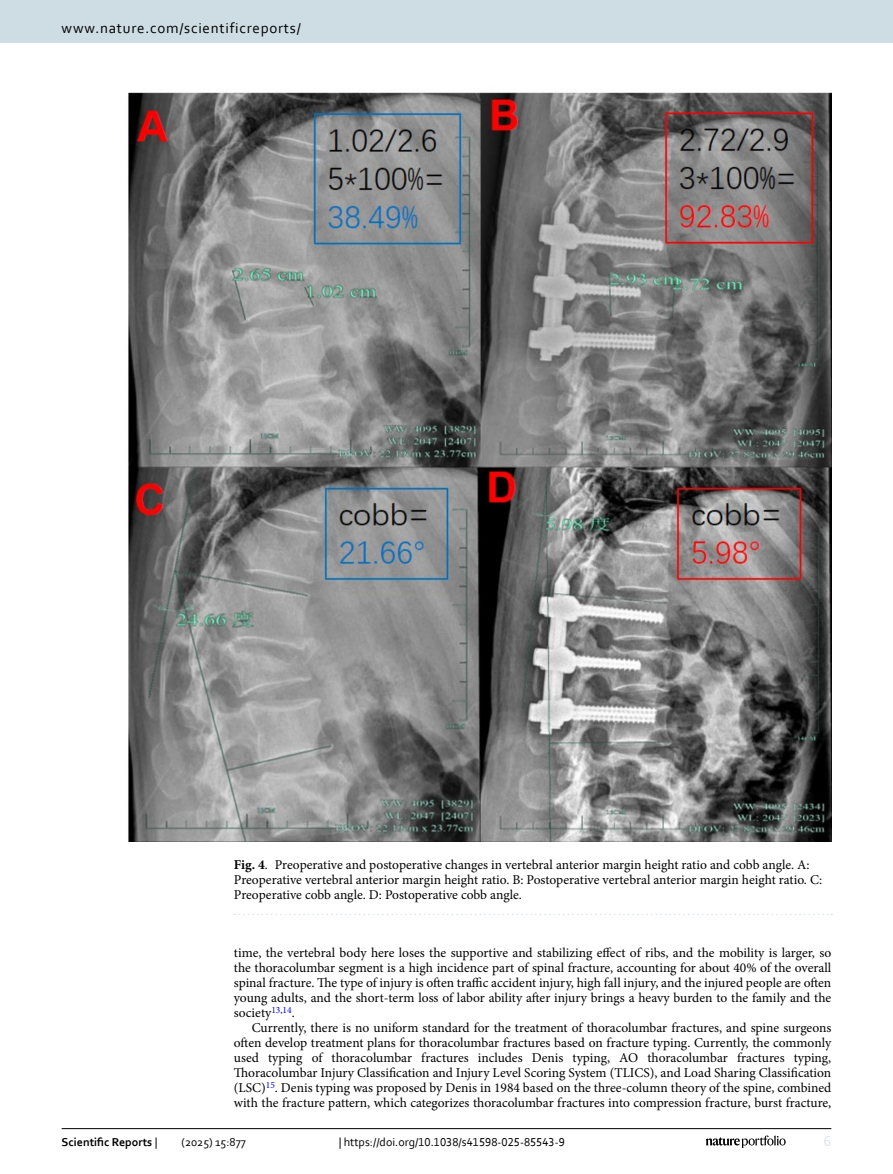
<style>
.page{position:relative;width:893px;height:1174px;background:#fff}
.page>*{position:absolute;margin:0;border:0;box-sizing:border-box;transform-origin:0 0}
.t1{font:15px "Corbel";letter-spacing:.05em;color:#000}
.t2{font:15px "Corbel";color:#d9e4eb}
.Body_Text_Indent{font:13.5px/15px "Minion Pro";color:#000;text-align:justify}
.Body_Text{font:13.5px/15px "Minion Pro";color:#000;text-align:justify}
.Figure_Caption{font:13.5px/15px "Minion Pro";letter-spacing:-.005em;color:#000}
.t3{font:12px "Corbel";color:#000}
.t4{font:700 12px "Corbel";color:#000}
.s1{font-weight:700}
.s2{font-weight:400}
</style>
<div class="page">
<img style="left:128px;top:92px;width:703px;height:749px">
<svg style="left:235px;top:914px;width:597px;height:1px"></svg>
<hr style="left:62px;top:1128px;width:769px;height:1px;background:#000">
<svg style="left:706px;top:1135px;width:80px;height:12px"></svg>
<div style="left:0;top:0;width:893px;height:43px;background:#cedde4"></div>
<p class="t1" style="left:62px;top:18px;width:241px">www.nature.com/scientificreports/</p>
<p class="Figure_Caption" style="left:234px;top:857px;width:590px"><span class="s1">Fig. 4</span>. Preoperative and postoperative changes in vertebral anterior margin height ratio and cobb angle. A:<br>Preoperative vertebral anterior margin height ratio. B: Postoperative vertebral anterior margin height ratio. C:<br>Preoperative cobb angle. D: Postoperative cobb angle.</p>
<p class="Body_Text" style="left:234px;top:945px;width:599px">time, the vertebral body here loses the supportive and stabilizing effect of ribs, and the mobility is larger, so the thoracolumbar segment is a high incidence part of spinal fracture, accounting for about 40% of the overall spinal fracture. The type of injury is often traffic accident injury, high fall injury, and the injured people are often young adults, and the short-term loss of labor ability after injury brings a heavy burden to the family and the society<sup>13</sup><sup>,</sup><sup>14</sup>.</p>
<p class="Body_Text_Indent" style="left:234px;top:1020px;width:599px;text-indent:18px">Currently, there is no uniform standard for the treatment of thoracolumbar fractures, and spine surgeons often develop treatment plans for thoracolumbar fractures based on fracture typing. Currently, the commonly used typing of thoracolumbar fractures includes Denis typing, AO thoracolumbar fractures typing, Thoracolumbar Injury Classification and Injury Level Scoring System (TLICS), and Load Sharing Classification (LSC)<sup>15</sup>. Denis typing was proposed by Denis in 1984 based on the three-column theory of the spine, combined with the fracture pattern, which categorizes thoracolumbar fractures into compression fracture, burst fracture,</p>
<p class="t4" style="left:62px;top:1134px;width:97px">Scientific Reports <span class="s2">|</span></p>
<p class="t3" style="left:181px;top:1134px;width:66px">(2025) 15:877</p>
<p class="t3" style="left:339px;top:1134px;width:228px">| https://doi.org/10.1038/s41598-025-85543-9</p>
<p class="t2" style="left:824px;top:1132px;width:9px">6</p>
</div>
